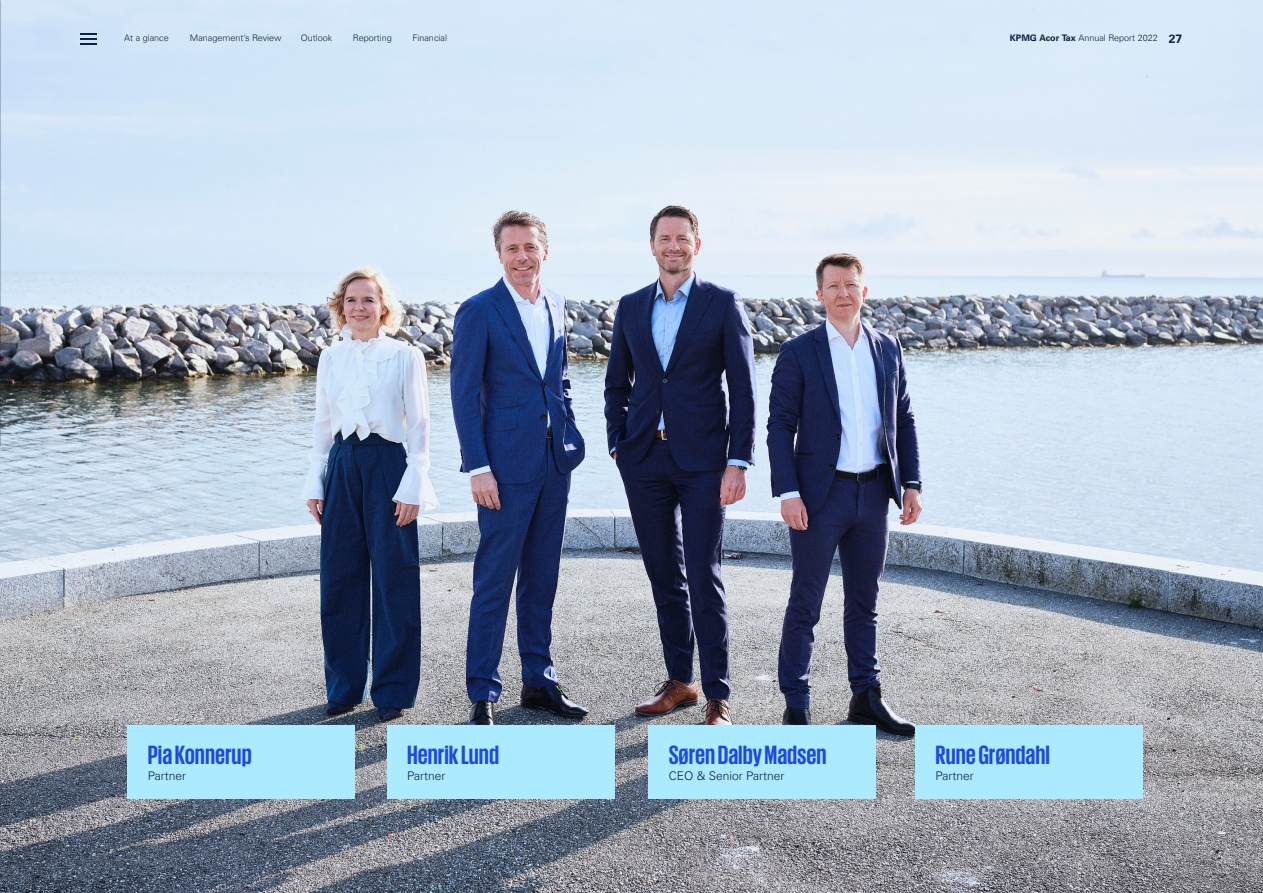
<style>
.page{position:relative;width:1263px;height:893px;background:#fff}
.page>*{position:absolute;margin:0;border:0;box-sizing:border-box;transform-origin:0 0}
.t1{font:700 27px "KPMG";color:#1e49e2}
.t2{font:300 12px "Universfor KPMG";color:#0c233c}
.t3{font:300 9px "Universfor KPMG";color:#0c233c}
.s1{font-weight:700}
.s2{font-weight:700;font-size:12px}
</style>
<div class="page">
<img style="left:0;top:0;width:1263px;height:893px">
<div style="left:387px;top:725px;width:227px;height:73px;background:#aceaff"></div>
<div style="left:648px;top:725px;width:228px;height:73px;background:#aceaff"></div>
<div style="left:915px;top:725px;width:228px;height:73px;background:#aceaff"></div>
<div style="left:128px;top:725px;width:227px;height:73px;background:#aceaff"></div>
<svg style="left:81px;top:33px;width:16px;height:12px"></svg>
<p class="t3" style="left:124px;top:32px;width:46px">At a glance</p>
<p class="t3" style="left:190px;top:32px;width:93px">Management’s Review</p>
<p class="t3" style="left:301px;top:32px;width:33px">Outlook</p>
<p class="t3" style="left:353px;top:32px;width:40px">Reporting</p>
<p class="t3" style="left:412px;top:32px;width:36px">Financial</p>
<p class="t3" style="left:1010px;top:33px;width:174px"><span class="s1">KPMG Acor Tax</span> Annual Report 2022 <span class="s2">27</span></p>
<h1 class="t1" style="left:148px;top:741px;width:105px">Pia Konnerup</h1>
<h1 class="t1" style="left:407px;top:741px;width:93px">Henrik Lund</h1>
<h1 class="t1" style="left:669px;top:741px;width:159px">Søren Dalby Madsen</h1>
<h1 class="t1" style="left:935px;top:741px;width:116px">Rune Grøndahl</h1>
<h2 class="t2" style="left:148px;top:768px;width:40px">Partner</h2>
<h2 class="t2" style="left:407px;top:768px;width:40px">Partner</h2>
<h2 class="t2" style="left:669px;top:768px;width:117px">CEO &amp; Senior Partner</h2>
<h2 class="t2" style="left:935px;top:768px;width:40px">Partner</h2>
</div>
